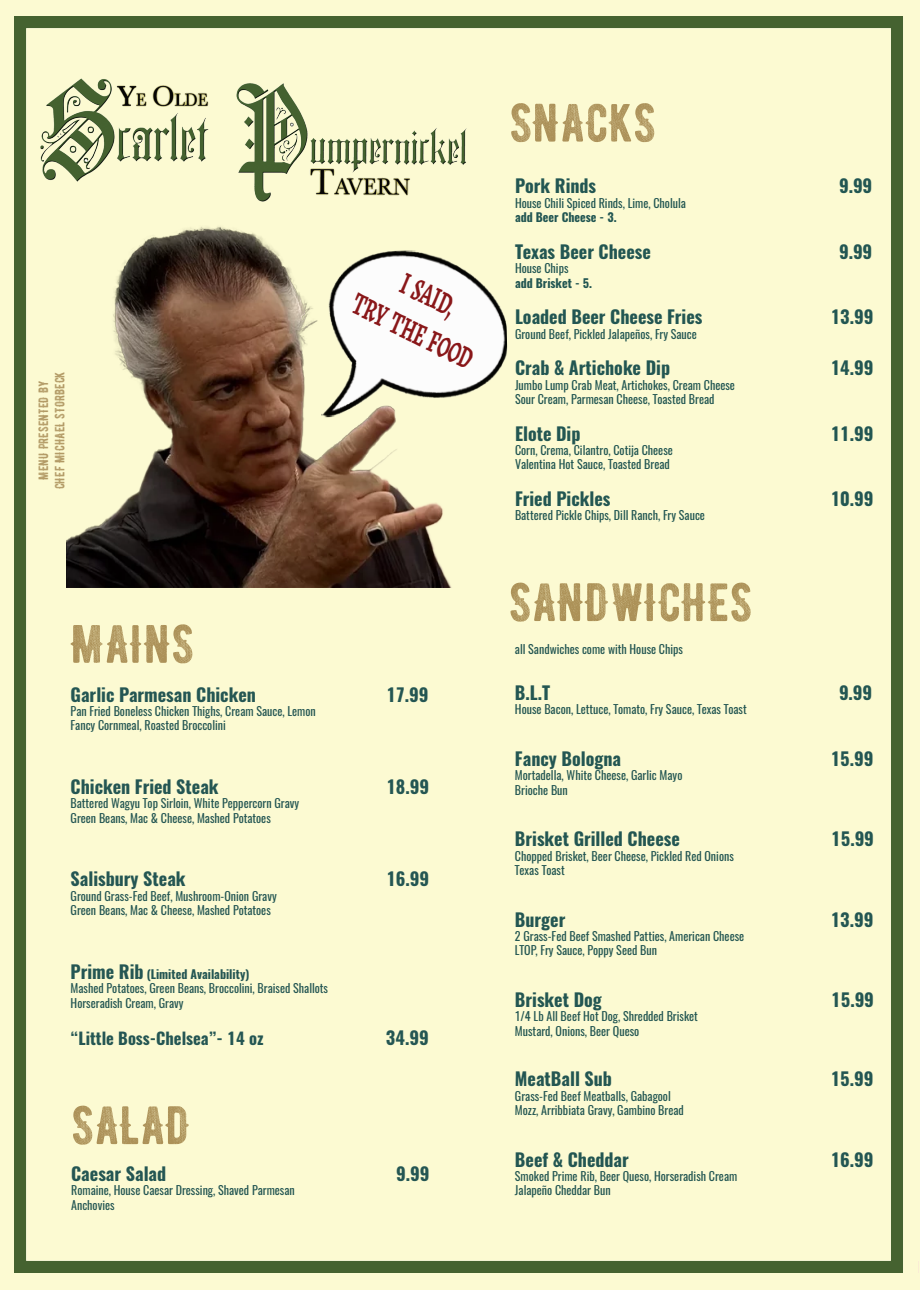
<style>
.page{position:relative;width:920px;height:1290px;background:#fff}
.page>*{position:absolute;margin:0;border:0;box-sizing:border-box;transform-origin:0 0}
.t1{font:54px "BERNIERDISTRESSED";color:#ac9158}
.t2{font:54px "BERNIERDISTRESSED";color:#ac9157}
.t3{font:54px "BERNIERDISTRESSED";color:#ac9159}
.t4{font:700 33px/39.5px "Katari";color:#891719;text-align:center;scale:.55 1}
.t5{font:700 18px "Oswald";color:#225652}
.t6{font:700 18px "Oswald";color:#235652}
.t7{font:700 18px "Oswald";color:#245653}
.t8{font:700 16.5px "Oswald";color:#245653}
.t9{font:13.5px/16.2px "BERNIERDISTRESSED";color:#b09762;text-align:center}
.t10{font:12px/14.4px "Oswald";color:#235652}
.t11{font:12px/14.4px "Oswald";color:#245653}
.t12{font:12px/14.4px "Oswald";color:#225652}
.t13{font:700 12px "Oswald";color:#225652}
.s1{font-weight:700;font-size:18px}
.s2{font-weight:700}
</style>
<div class="page">
<img style="left:0;top:0;width:919px;height:1290px">
<div style="left:17px;top:18px;width:903px;height:1256px;background:#fcfad2"></div>
<img style="left:66px;top:220px;width:394px;height:367px">
<img style="left:317px;top:248px;width:192px;height:169px">
<img style="left:44px;top:56px;width:424px;height:123px">
<p class="t9" style="left:33px;top:489px;width:119px;rotate:-90deg">MENU PRESENTED BY<br>CHEF MICHAEL STORBECK</p>
<h1 class="t1" style="left:70px;top:599px;width:125px">MAINS</h1>
<h2 class="t4" style="left:380px;top:248px;width:240px;rotate:26deg">I SAID,<br>TRY THE FOOD</h2>
<h3 class="t7" style="left:71px;top:682px;width:187px">Garlic Parmesan Chicken</h3>
<h3 class="t7" style="left:386px;top:682px;width:44px">17.99</h3>
<p class="t11" style="left:71px;top:704px;width:247px">Pan Fried Boneless Chicken Thighs, Cream Sauce, Lemon<br>Fancy Cornmeal, Roasted Broccolini</p>
<h3 class="t7" style="left:71px;top:774px;width:150px">Chicken Fried Steak</h3>
<h3 class="t7" style="left:386px;top:774px;width:44px">18.99</h3>
<p class="t11" style="left:71px;top:796px;width:230px">Battered Wagyu Top Sirloin, White Peppercorn Gravy<br>Green Beans, Mac &amp; Cheese, Mashed Potatoes</p>
<h3 class="t7" style="left:71px;top:867px;width:117px">Salisbury Steak</h3>
<h3 class="t7" style="left:386px;top:867px;width:44px">16.99</h3>
<p class="t11" style="left:71px;top:889px;width:208px">Ground Grass-Fed Beef, Mushroom-Onion Gravy<br>Green Beans, Mac &amp; Cheese, Mashed Potatoes</p>
<p class="t11" style="left:71px;top:967px;width:259px"><span class="s1">Prime Rib</span> <span class="s2">(Limited Availability)<br></span>Mashed Potatoes, Green Beans, Broccolini, Braised Shallots<br>Horseradish Cream, Gravy</p>
<h3 class="t8" style="left:71px;top:1027px;width:194px">“Little Boss-Chelsea”- 14 oz</h3>
<h3 class="t7" style="left:386px;top:1025px;width:44px">34.99</h3>
<h1 class="t1" style="left:71px;top:1081px;width:121px">SALAD</h1>
<h3 class="t7" style="left:71px;top:1161px;width:97px">Caesar Salad</h3>
<h3 class="t7" style="left:396px;top:1161px;width:35px">9.99</h3>
<p class="t11" style="left:71px;top:1183px;width:225px">Romaine, House Caesar Dressing, Shaved Parmesan<br>Anchovies</p>
<h1 class="t3" style="left:509px;top:78px;width:148px">SNACKS</h1>
<h3 class="t5" style="left:515px;top:173px;width:83px">Pork Rinds</h3>
<h3 class="t5" style="left:839px;top:173px;width:35px">9.99</h3>
<p class="t12" style="left:515px;top:196px;width:172px">House Chili Spiced Rinds, Lime, Cholula</p>
<p class="t13" style="left:515px;top:209px;width:103px">add Beer Cheese - 3.</p>
<h3 class="t5" style="left:515px;top:239px;width:137px">Texas Beer Cheese</h3>
<h3 class="t5" style="left:839px;top:239px;width:35px">9.99</h3>
<p class="t12" style="left:515px;top:261px;width:55px">House Chips</p>
<p class="t13" style="left:515px;top:274px;width:78px">add Brisket - 5.</p>
<h3 class="t5" style="left:515px;top:304px;width:189px">Loaded Beer Cheese Fries</h3>
<h3 class="t5" style="left:831px;top:304px;width:44px">13.99</h3>
<p class="t12" style="left:515px;top:326px;width:183px">Ground Beef, Pickled Jalapeños, Fry Sauce</p>
<h3 class="t5" style="left:515px;top:355px;width:157px">Crab &amp; Artichoke Dip</h3>
<h3 class="t5" style="left:831px;top:355px;width:44px">14.99</h3>
<p class="t12" style="left:515px;top:377px;width:221px">Jumbo Lump Crab Meat, Artichokes, Cream Cheese<br>Sour Cream, Parmesan Cheese, Toasted Bread</p>
<h3 class="t5" style="left:515px;top:421px;width:67px">Elote Dip</h3>
<h3 class="t5" style="left:831px;top:421px;width:44px">11.99</h3>
<p class="t12" style="left:515px;top:443px;width:159px">Corn, Crema, Cilantro, Cotija Cheese<br>Valentina Hot Sauce, Toasted Bread</p>
<h3 class="t5" style="left:515px;top:486px;width:97px">Fried Pickles</h3>
<h3 class="t5" style="left:831px;top:486px;width:44px">10.99</h3>
<p class="t12" style="left:515px;top:508px;width:191px">Battered Pickle Chips, Dill Ranch, Fry Sauce</p>
<h1 class="t2" style="left:509px;top:558px;width:245px">SANDWICHES</h1>
<p class="t10" style="left:515px;top:642px;width:170px">all Sandwiches come with House Chips</p>
<h3 class="t6" style="left:515px;top:680px;width:37px">B.L.T</h3>
<h3 class="t6" style="left:839px;top:680px;width:35px">9.99</h3>
<p class="t10" style="left:515px;top:702px;width:233px">House Bacon, Lettuce, Tomato, Fry Sauce, Texas Toast</p>
<h3 class="t6" style="left:515px;top:746px;width:108px">Fancy Bologna</h3>
<h3 class="t6" style="left:831px;top:746px;width:44px">15.99</h3>
<p class="t10" style="left:515px;top:768px;width:169px">Mortadella, White Cheese, Garlic Mayo<br>Brioche Bun</p>
<h3 class="t6" style="left:515px;top:826px;width:166px">Brisket Grilled Cheese</h3>
<h3 class="t6" style="left:831px;top:826px;width:44px">15.99</h3>
<p class="t10" style="left:515px;top:849px;width:220px">Chopped Brisket, Beer Cheese, Pickled Red Onions<br>Texas Toast</p>
<h3 class="t6" style="left:515px;top:907px;width:52px">Burger</h3>
<h3 class="t6" style="left:831px;top:907px;width:44px">13.99</h3>
<p class="t10" style="left:515px;top:929px;width:231px">2 Grass-Fed Beef Smashed Patties, American Cheese<br>LTOP, Fry Sauce, Poppy Seed Bun</p>
<h3 class="t6" style="left:515px;top:987px;width:88px">Brisket Dog</h3>
<h3 class="t6" style="left:831px;top:987px;width:44px">15.99</h3>
<p class="t10" style="left:515px;top:1009px;width:184px">1/4 Lb All Beef Hot Dog, Shredded Brisket<br>Mustard, Onions, Beer Queso</p>
<h3 class="t6" style="left:515px;top:1066px;width:99px">MeatBall Sub</h3>
<h3 class="t6" style="left:831px;top:1066px;width:44px">15.99</h3>
<p class="t10" style="left:515px;top:1089px;width:170px">Grass-Fed Beef Meatballs, Gabagool<br>Mozz, Arribbiata Gravy, Gambino Bread</p>
<h3 class="t6" style="left:515px;top:1147px;width:115px">Beef &amp; Cheddar</h3>
<h3 class="t6" style="left:831px;top:1147px;width:44px">16.99</h3>
<p class="t10" style="left:515px;top:1169px;width:224px">Smoked Prime Rib, Beer Queso, Horseradish Cream<br>Jalapeño Cheddar Bun</p>
</div>
